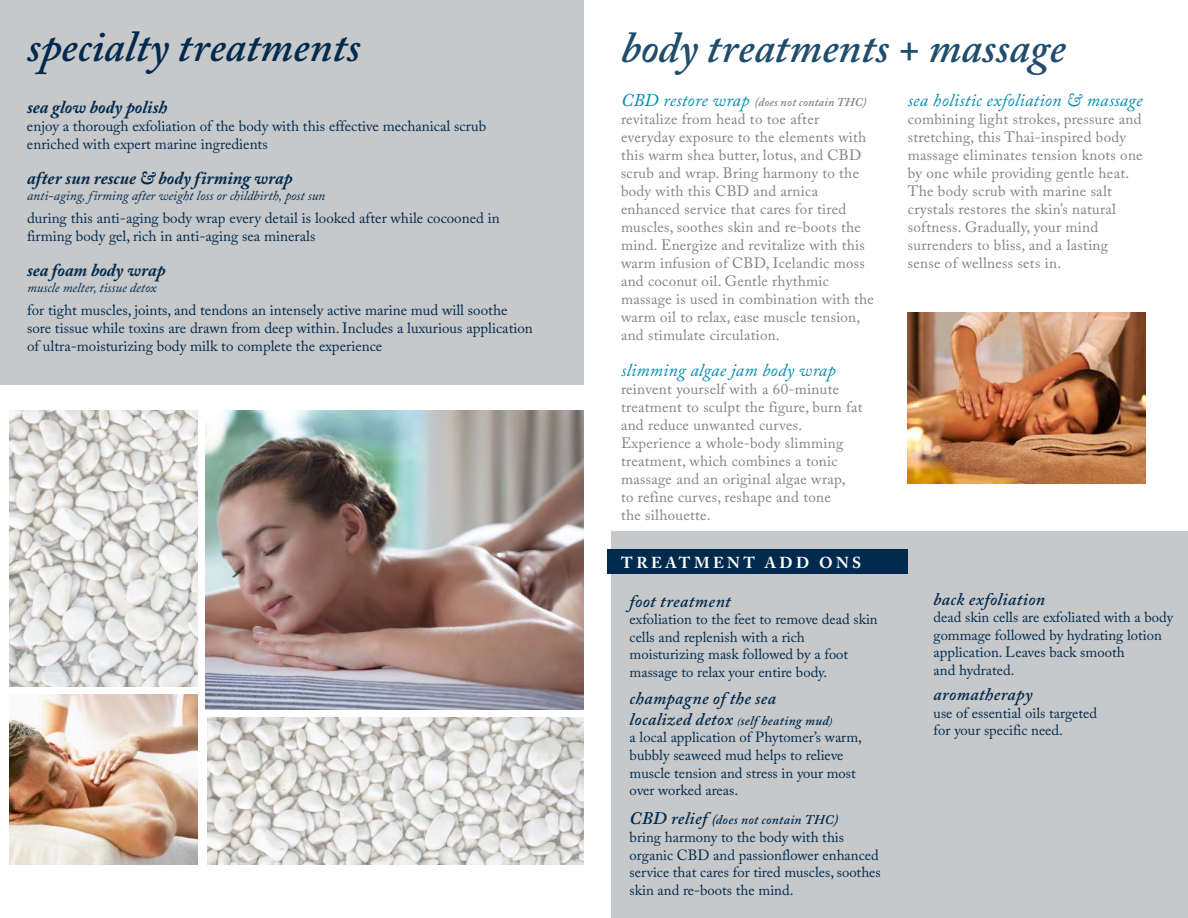
<style>
.page{position:relative;width:1188px;height:918px;background:#fff}
.page>*{position:absolute;margin:0;border:0;box-sizing:border-box;transform-origin:0 0}
.t1{font:italic 600 43.8px "Adobe Caslon Pro";color:#1f4d6e}
.t2{font:italic 600 43.8px "Adobe Caslon Pro";color:#002a4d}
.t3{font:italic 700 18px "Adobe Caslon Pro";color:#002a4d}
.t4{font:italic 18px "Adobe Caslon Pro";letter-spacing:.01em;color:#008ab0}
.t5{font:italic 600 17.7px/21.1px "Adobe Caslon Pro";letter-spacing:.02em;color:#002a4d}
.t6{font:700 15.75px "Adobe Caslon Pro";letter-spacing:.215em;color:#fff}
.t7{font:15px/18px "Adobe Caslon Pro";letter-spacing:.02em;color:#808284}
.t8{font:15px/18px "Adobe Caslon Pro";color:#002a4d}
.t9{font:14.7px/17.7px "Adobe Caslon Pro";color:#002a4d}
.t10{font:italic 13.5px "Adobe Caslon Pro";color:#002a4d}
.t11{font:italic 600 13.2px "Adobe Caslon Pro";letter-spacing:.03em;color:#002a4d}
.t12{font:italic 600 12px "Adobe Caslon Pro";letter-spacing:.02em;color:#808284}
.s1{font-weight:400;font-size:18px;color:#008ab0}
.s2{font-size:9.9px}
.s3{font-size:13.2px}
.s4{font-size:17.7px}
</style>
<div class="page">
<div style="left:0;top:0;width:583px;height:384px;background:#c6c8ca"></div>
<img style="left:207px;top:717px;width:376px;height:147px">
<img style="left:205px;top:410px;width:378px;height:300px">
<img style="left:10px;top:694px;width:187px;height:171px">
<img style="left:9px;top:410px;width:188px;height:276px">
<div style="left:611px;top:532px;width:577px;height:386px;background:#c6c8ca"></div>
<div style="left:608px;top:549px;width:300px;height:25px;background:#002a4d"></div>
<img style="left:908px;top:313px;width:238px;height:170px">
<h1 class="t2" style="left:27px;top:21px;width:335px">specialty treatments</h1>
<p class="t3" style="left:27px;top:96px;width:142px">sea glow body polish</p>
<p class="t8" style="left:27px;top:117px;width:461px">enjoy a thorough exfoliation of the body with this effective mechanical scrub enriched with expert marine ingredients</p>
<p class="t3" style="left:27px;top:167px;width:267px">after sun rescue &amp; body firming wrap</p>
<p class="t10" style="left:27px;top:188px;width:300px">anti-aging, firming after weight loss or childbirth, post sun</p>
<p class="t8" style="left:27px;top:209px;width:474px">during this anti-aging body wrap every detail is looked after while cocooned in firming body gel, rich in anti-aging sea minerals</p>
<p class="t3" style="left:27px;top:259px;width:140px">sea foam body wrap</p>
<p class="t10" style="left:27px;top:280px;width:131px">muscle melter, tissue detox</p>
<p class="t8" style="left:27px;top:300px;width:507px">for tight muscles, joints, and tendons an intensely active marine mud will soothe sore tissue while toxins are drawn from deep within. Includes a luxurious application of ultra-moisturizing body milk to complete the experience</p>
<h1 class="t1" style="left:621px;top:21px;width:446px">body treatments + massage</h1>
<p class="t12" style="left:621px;top:95px;width:247px"><span class="s1">CBD restore wrap</span> (does not contain THC)</p>
<p class="t7" style="left:621px;top:110px;width:254px">revitalize from head to toe after everyday exposure to the elements with this warm shea butter, lotus, and CBD scrub and wrap. Bring harmony to the body with this CBD and arnica enhanced service that cares for tired muscles, soothes skin and re-boots the mind. Energize and revitalize with this warm infusion of CBD, Icelandic moss and coconut oil. Gentle rhythmic massage is used in combination with the warm oil to relax, ease muscle tension, and stimulate circulation.</p>
<p class="t4" style="left:621px;top:359px;width:216px">slimming algae jam body wrap</p>
<p class="t7" style="left:621px;top:379px;width:243px">reinvent yourself with a 60-minute treatment to sculpt the figure, burn fat and reduce unwanted curves.<br>Experience a whole-body slimming treatment, which combines a tonic massage and an original algae wrap,<br>to refine curves, reshape and tone<br>the silhouette.</p>
<p class="t6" style="left:621px;top:553px;width:242px">TREATMENT ADD ONS</p>
<p class="t5" style="left:630px;top:590px;width:103px">foot treatment</p>
<p class="t9" style="left:630px;top:610px;width:250px">exfoliation to the feet to remove dead skin cells and replenish with a rich moisturizing mask followed by a foot massage to relax your entire body.</p>
<p class="t5" style="left:630px;top:687px;width:204px">champagne of the sea localized detox <span class="s2">(</span><span class="s3">self heating mud</span><span class="s2">)</span></p>
<p class="t9" style="left:630px;top:728px;width:234px">a local application of Phytomer’s warm, bubbly seaweed mud helps to relieve muscle tension and stress in your most over worked areas.</p>
<p class="t11" style="left:630px;top:812px;width:210px"><span class="s4">CBD relief</span> (does not contain THC)</p>
<p class="t9" style="left:630px;top:828px;width:253px">bring harmony to the body with this organic CBD and passionflower enhanced service that cares for tired muscles, soothes skin and re-boots the mind.</p>
<p class="t4" style="left:908px;top:90px;width:236px">sea holistic exfoliation &amp; massage</p>
<p class="t7" style="left:908px;top:110px;width:236px">combining light strokes, pressure and stretching, this Thai-inspired body massage eliminates tension knots one by one while providing gentle heat.<br>The body scrub with marine salt crystals restores the skin’s natural softness. Gradually, your mind surrenders to bliss, and a lasting sense of wellness sets in.</p>
<p class="t5" style="left:934px;top:588px;width:113px">back exfoliation</p>
<p class="t9" style="left:934px;top:608px;width:241px">dead skin cells are exfoliated with a body gommage followed by hydrating lotion application. Leaves back smooth<br>and hydrated.</p>
<p class="t5" style="left:934px;top:683px;width:101px">aromatherapy</p>
<p class="t9" style="left:934px;top:704px;width:165px">use of essential oils targeted for your specific need.</p>
</div>
